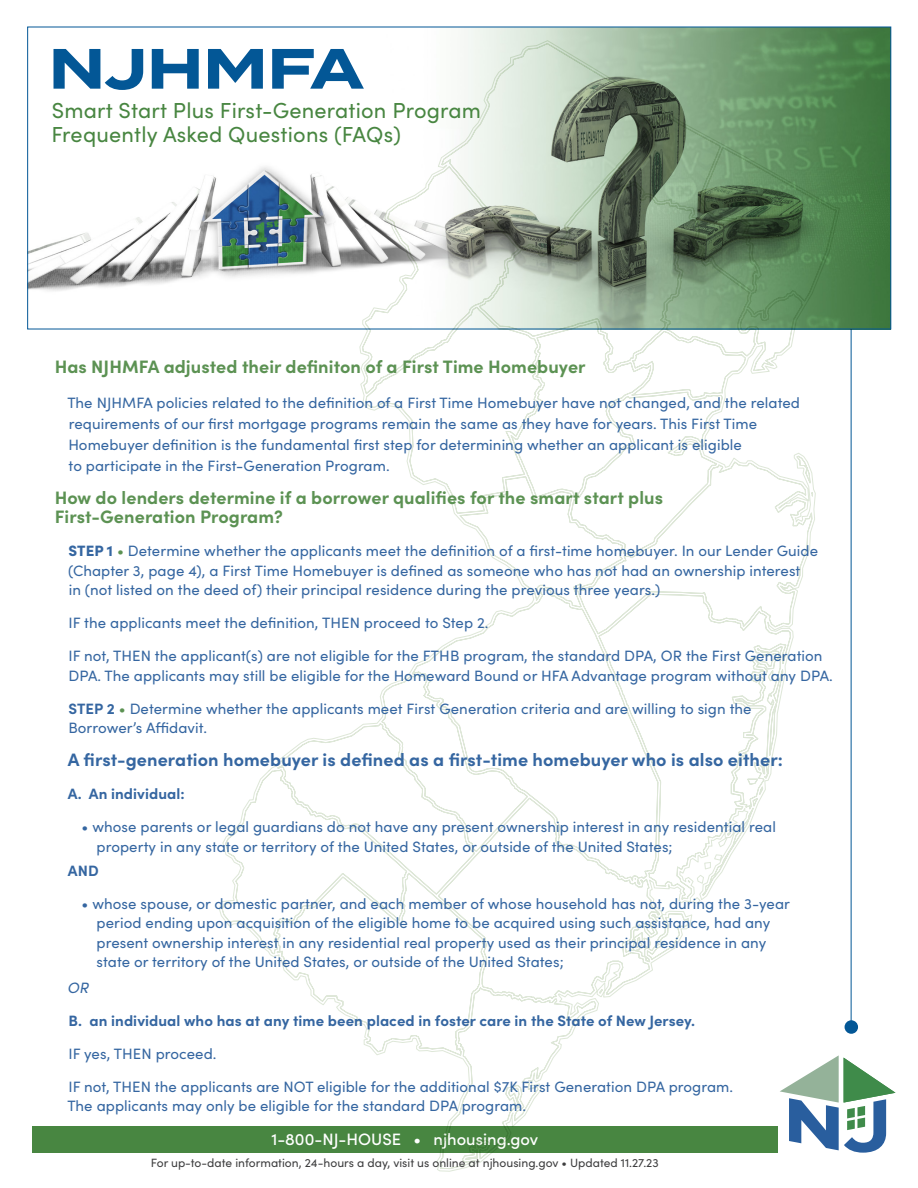
<style>
.page{position:relative;width:918px;height:1188px;background:#fff}
.page>*{position:absolute;margin:0;border:0;box-sizing:border-box;transform-origin:0 0}
.t1{font:700 56.7px "Termina";color:#035796}
.t2{font:21.75px/24.3px "Sofia Pro";letter-spacing:.01em;color:#488641}
.main_body{font:700 18px/19.5px "Sofia Pro";letter-spacing:.005em;color:#5c9253}
.main_body-2{font:700 18px "Sofia Pro";letter-spacing:.005em;color:#3566a1}
.t3{font:500 16.5px "Sofia Pro";color:#fff}
.main_body-3{font:15px/19.5px "Sofia Pro";letter-spacing:.005em;color:#3566a1}
.main_body-4{font:700 15px "Sofia Pro";letter-spacing:.005em;color:#3566a1}
.main_body-5{font:italic 15px "Sofia Pro";color:#3566a1}
.body{font:12px "Sofia Pro";color:#3e3e3f}
.s1{color:#fff}
.s2{font-weight:900}
.s3{color:#5c9253}
.s4{font-weight:700}
</style>
<div class="page">
<svg style="left:219px;top:329px;width:621px;height:843px"></svg>
<hr style="left:851px;top:329px;width:1px;height:698px;background:#035796">
<div style="left:845px;top:1020px;width:13px;height:14px;background:#035796;border-radius:50%"></div>
<svg style="left:780px;top:1055px;width:116px;height:98px"></svg>
<div style="left:32px;top:1126px;width:746px;height:27px;background:#488641"></div>
<img style="left:29px;top:29px;width:860px;height:298px">
<p class="t1" style="left:49px;top:27px;width:316px">N<span class="s1">J</span>HMFA</p>
<p class="t2" style="left:52px;top:97px;width:431px">Smart Start Plus First-Generation Program<br>Frequently Asked Questions (FAQs)</p>
<p class="main_body" style="left:55px;top:356px;width:532px">Has NJHMFA adjusted their definiton of a First Time Homebuyer</p>
<p class="main_body-3" style="left:67px;top:391px;width:734px;line-height:21px">The NJHMFA policies related to the definition of a First Time Homebuyer have not changed, and the related requirements of our first mortgage programs remain the same as they have for years. This First Time Homebuyer definition is the fundamental first step for determining whether an applicant is eligible<br>to participate in the First-Generation Program.</p>
<p class="main_body" style="left:55px;top:486px;width:610px">How do lenders determine if a borrower qualifies for the smart start plus<br>First-Generation Program?</p>
<p class="main_body-3" style="left:68px;top:541px;width:751px"><span class="s2">STEP 1</span> <span class="s3">•</span> Determine whether the applicants meet the definition of a first-time homebuyer. In our Lender Guide (Chapter 3, page 4), a First Time Homebuyer is defined as someone who has not had an ownership interest<br>in (not listed on the deed of) their principal residence during the previous three years.)</p>
<p class="main_body-3" style="left:68px;top:613px;width:422px">IF the applicants meet the definition, THEN proceed to Step 2.</p>
<p class="main_body-3" style="left:68px;top:646px;width:766px">IF not, THEN the applicant(s) are not eligible for the FTHB program, the standard DPA, OR the First Generation<br>DPA. The applicants may still be eligible for the Homeward Bound or HFA Advantage program without any DPA.</p>
<p class="main_body-3" style="left:68px;top:698px;width:685px"><span class="s4">STEP 2</span> <span class="s3">•</span> Determine whether the applicants meet First Generation criteria and are willing to sign the<br>Borrower’s Affidavit.</p>
<p class="main_body-2" style="left:68px;top:746px;width:717px">A first-generation homebuyer is defined as a first-time homebuyer who is also either:</p>
<p class="main_body-4" style="left:68px;top:783px;width:118px">A. An individual:</p>
<p class="main_body-3" style="left:97px;top:817px;width:681px;text-indent:-15px">• whose parents or legal guardians do not have any present ownership interest in any residential real property in any state or territory of the United States, or outside of the United States;</p>
<p class="main_body-4" style="left:68px;top:859px;width:32px">AND</p>
<p class="main_body-3" style="left:97px;top:893px;width:695px;text-indent:-15px">• whose spouse, or domestic partner, and each member of whose household has not, during the 3-year period ending upon acquisition of the eligible home to be acquired using such assistance, had any present ownership interest in any residential real property used as their principal residence in any state or territory of the United States, or outside of the United States;</p>
<p class="main_body-5" style="left:68px;top:977px;width:23px">OR</p>
<p class="main_body-4" style="left:69px;top:1009px;width:628px">B. an individual who has at any time been placed in foster care in the State of New Jersey.</p>
<p class="main_body-3" style="left:68px;top:1043px;width:150px">IF yes, THEN proceed.</p>
<p class="main_body-3" style="left:67px;top:1076px;width:667px">IF not, THEN the applicants are NOT eligible for the additional $7K First Generation DPA program.<br>The applicants may only be eligible for the standard DPA program.</p>
<p class="t3" style="left:271px;top:1127px;width:268px">1-800-NJ-HOUSE • njhousing.gov</p>
<p class="body" style="left:151px;top:1154px;width:509px">For up-to-date information, 24-hours a day, visit us online at njhousing.gov • Updated 11.27.23</p>
</div>
